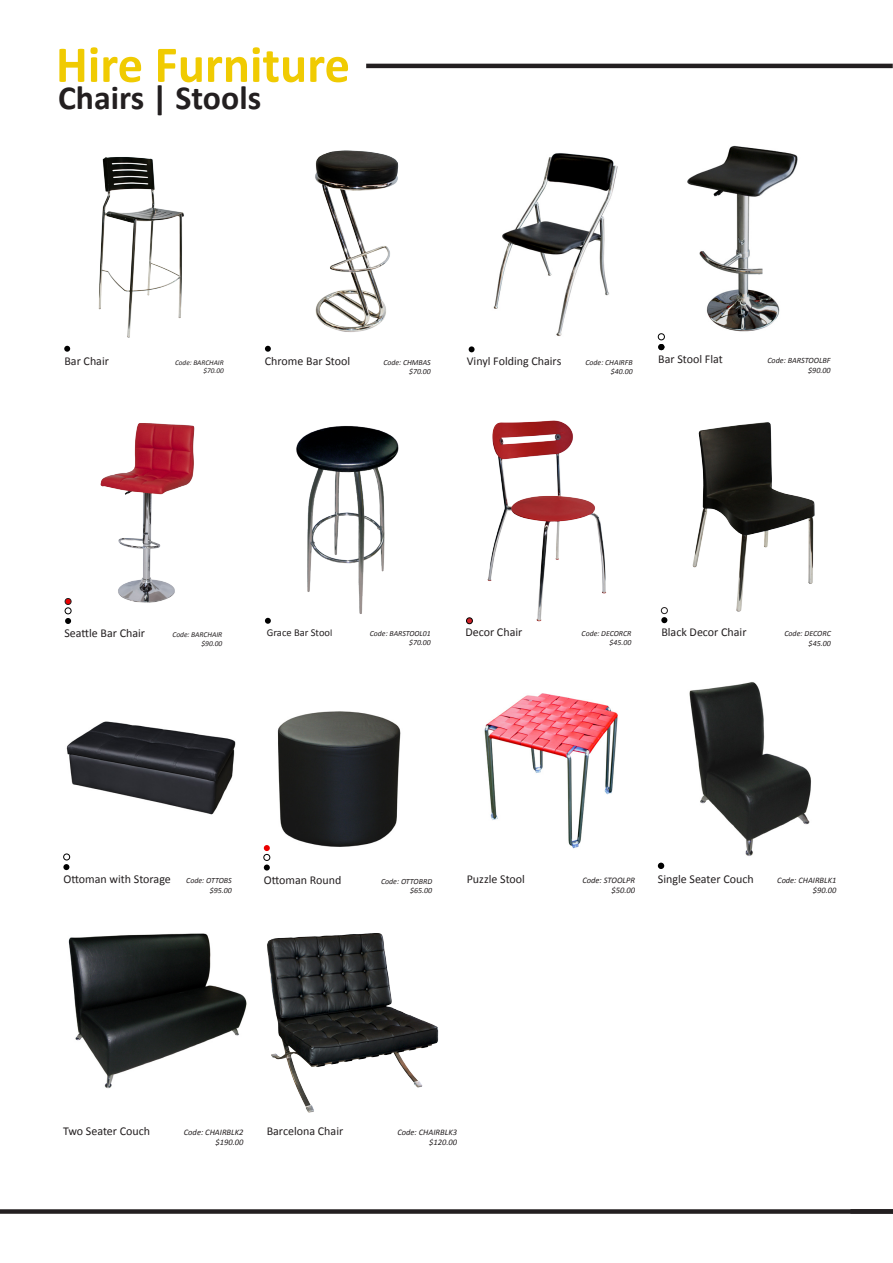
<style>
.page{position:relative;width:893px;height:1263px;background:#fff}
.page>*{position:absolute;margin:0;border:0;box-sizing:border-box;transform-origin:0 0}
.t1{font:700 52.05px "Calibri";color:#f0cb02}
.t2{font:700 33.75px "Calibri";color:#231f20}
.t3{font:12px "Calibri";color:#231f20}
.t4{font:10.5px "Calibri";color:#231f20}
.t5{font:italic 8.55px "Calibri";color:#231f20}
.t6{font:italic 8.4px "Calibri";color:#231f20}
.t7{font:italic 8.1px "Calibri";color:#231f20}
.t8{font:italic 7.95px "Calibri";color:#231f20}
.t9{font:italic 7.8px "Calibri";color:#231f20}
.t10{font:italic 7.5px "Calibri";color:#231f20}
.t11{font:italic 7.35px "Calibri";color:#231f20}
.s1{font-size:9.75px}
</style>
<div class="page">
<div style="left:0;top:1209px;width:893px;height:5px;background:#231f20"></div>
<hr style="left:366px;top:64px;width:527px;height:4px;background:#231f20">
<img style="left:467px;top:420px;width:140px;height:203px">
<img style="left:66px;top:157px;width:118px;height:193px">
<img style="left:267px;top:150px;width:132px;height:196px">
<img style="left:100px;top:423px;width:95px;height:180px">
<img style="left:296px;top:426px;width:103px;height:188px">
<svg style="left:265px;top:346px;width:6px;height:6px"></svg>
<svg style="left:265px;top:618px;width:6px;height:6px"></svg>
<svg style="left:466px;top:618px;width:6px;height:6px"></svg>
<div style="left:466px;top:617px;width:7px;height:7px;border:1px solid #000;border-radius:50%"></div>
<img style="left:658px;top:145px;width:140px;height:196px">
<svg style="left:658px;top:344px;width:6px;height:6px"></svg>
<div style="left:658px;top:333px;width:7px;height:7px;border:1px solid #000;border-radius:50%"></div>
<img style="left:661px;top:422px;width:154px;height:202px">
<img style="left:493px;top:153px;width:125px;height:183px">
<svg style="left:469px;top:346px;width:6px;height:6px"></svg>
<svg style="left:64px;top:346px;width:6px;height:6px"></svg>
<img style="left:66px;top:721px;width:170px;height:94px">
<img style="left:68px;top:933px;width:179px;height:156px">
<img style="left:660px;top:682px;width:151px;height:185px">
<img style="left:263px;top:711px;width:138px;height:150px">
<svg style="left:658px;top:863px;width:6px;height:6px"></svg>
<img style="left:267px;top:933px;width:172px;height:180px">
<svg style="left:264px;top:864px;width:6px;height:6px"></svg>
<svg style="left:63px;top:864px;width:6px;height:6px"></svg>
<div style="left:264px;top:854px;width:6px;height:7px;border:1px solid #000;border-radius:50%"></div>
<div style="left:63px;top:854px;width:7px;height:6px;border:1px solid #000;border-radius:50%"></div>
<svg style="left:264px;top:845px;width:6px;height:6px"></svg>
<svg style="left:65px;top:598px;width:6px;height:26px"></svg>
<div style="left:65px;top:598px;width:6px;height:7px;border:1px solid #231f20;border-radius:50%"></div>
<img style="left:484px;top:693px;width:134px;height:156px">
<p class="t1" style="left:56px;top:31px;width:296px">Hire Furniture</p>
<p class="t2" style="left:58px;top:77px;width:205px">Chairs | Stools</p>
<p class="t3" style="left:64px;top:353px;width:46px">Bar Chair</p>
<p class="t11" style="left:175px;top:357px;width:50px">Code: BARCHAIR</p>
<p class="t11" style="left:203px;top:366px;width:22px">$70.00</p>
<p class="t3" style="left:265px;top:353px;width:87px">Chrome Bar Stool</p>
<p class="t9" style="left:383px;top:357px;width:49px">Code: CHMBAS</p>
<p class="t9" style="left:409px;top:366px;width:23px">$70.00</p>
<p class="t3" style="left:467px;top:353px;width:96px">Vinyl Folding Chairs</p>
<p class="t9" style="left:585px;top:357px;width:49px">Code: CHAIRFB</p>
<p class="t9" style="left:611px;top:366px;width:23px">$40.00</p>
<p class="t3" style="left:658px;top:352px;width:66px">Bar Stool Flat</p>
<p class="t7" style="left:767px;top:355px;width:65px">Code: BARSTOOLBF</p>
<p class="t7" style="left:808px;top:365px;width:24px">$90.00</p>
<p class="t3" style="left:64px;top:625px;width:82px">Seattle Bar Chair</p>
<p class="t10" style="left:172px;top:629px;width:51px">Code: BARCHAIR</p>
<p class="t10" style="left:201px;top:638px;width:22px">$90.00</p>
<p class="t4" style="left:267px;top:625px;width:67px">Grace Bar Stoo<span class="s1">l</span></p>
<p class="t9" style="left:370px;top:628px;width:62px">Code: BARSTOOL01</p>
<p class="t9" style="left:409px;top:637px;width:23px">$70.00</p>
<p class="t3" style="left:465px;top:624px;width:58px">Decor Chair</p>
<p class="t9" style="left:582px;top:628px;width:51px">Code: DECORCR</p>
<p class="t9" style="left:610px;top:637px;width:23px">$45.00</p>
<p class="t3" style="left:661px;top:625px;width:87px">Black Decor Chair</p>
<p class="t8" style="left:784px;top:628px;width:48px">Code: DECORC</p>
<p class="t8" style="left:809px;top:638px;width:24px">$45.00</p>
<p class="t3" style="left:63px;top:871px;width:109px">Ottoman with Storage</p>
<p class="t8" style="left:186px;top:875px;width:47px">Code: OTTOBS</p>
<p class="t8" style="left:210px;top:884px;width:24px">$95.00</p>
<p class="t3" style="left:264px;top:872px;width:79px">Ottoman Round</p>
<p class="t8" style="left:381px;top:875px;width:53px">Code: OTTOBRD</p>
<p class="t8" style="left:410px;top:885px;width:24px">$65.00</p>
<p class="t3" style="left:467px;top:871px;width:60px">Puzzle Stool</p>
<p class="t5" style="left:582px;top:874px;width:54px">Code: STOOLPR</p>
<p class="t5" style="left:611px;top:884px;width:25px">$50.00</p>
<p class="t3" style="left:658px;top:872px;width:97px">Single Seater Couch</p>
<p class="t6" style="left:777px;top:875px;width:61px">Code: CHAIRBLK1</p>
<p class="t6" style="left:813px;top:885px;width:25px">$90.00</p>
<p class="t3" style="left:63px;top:1123px;width:89px">Two Seater Couch</p>
<p class="t5" style="left:184px;top:1126px;width:61px">Code: CHAIRBLK2</p>
<p class="t5" style="left:216px;top:1137px;width:29px">$190.00</p>
<p class="t3" style="left:267px;top:1123px;width:78px">Barcelona Chair</p>
<p class="t5" style="left:397px;top:1126px;width:61px">Code: CHAIRBLK3</p>
<p class="t5" style="left:429px;top:1137px;width:29px">$120.00</p>
</div>
